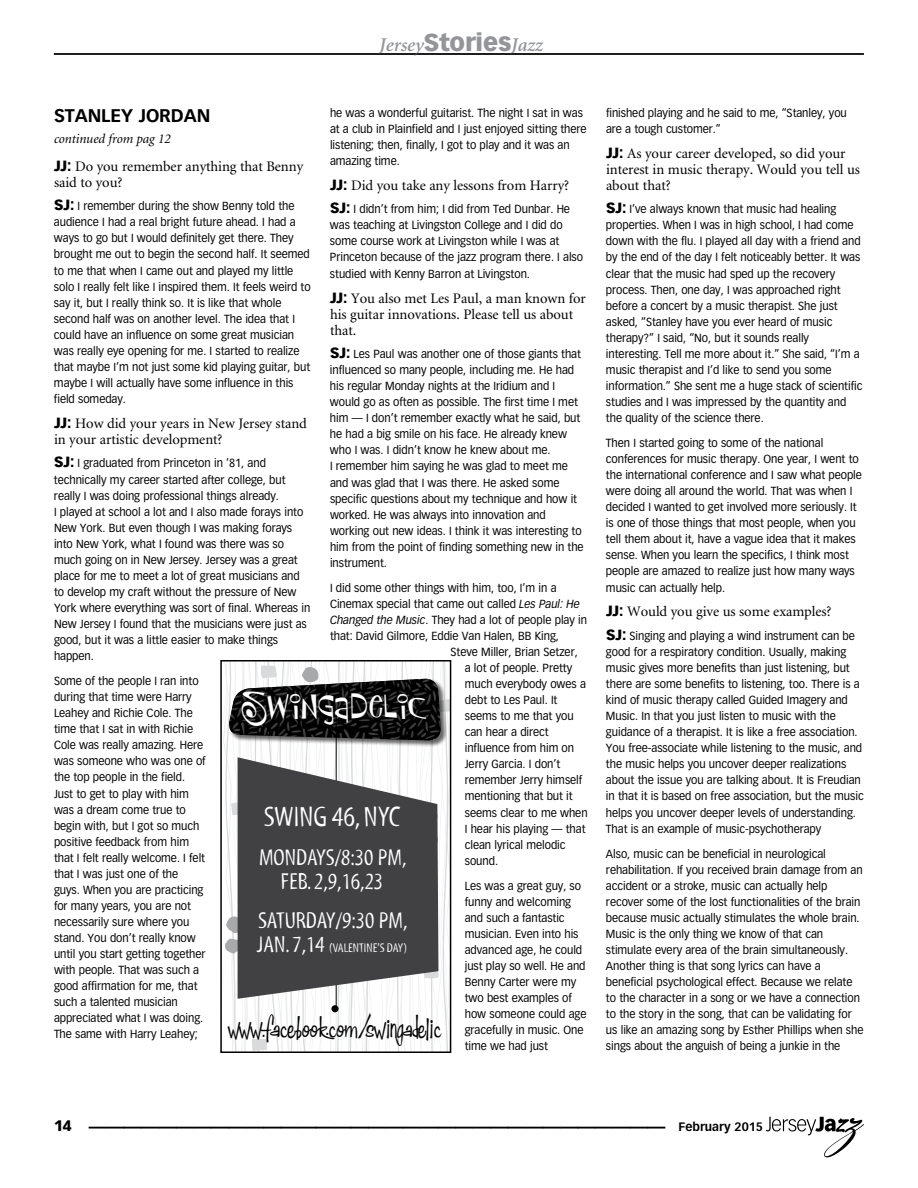
<style>
.page{position:relative;width:918px;height:1188px;background:#fff}
.page>*{position:absolute;margin:0;border:0;box-sizing:border-box;transform-origin:0 0}
.t1{font:700 36px "Vectora LH";color:#000}
.t2{font:34.95px "P22 Sniplash";color:#fff}
.t3{font:28.65px "Fabulous 50 s Normal";letter-spacing:.015em;color:#000}
.t4{font:28.5px "Myriad Tilt";color:#fff}
.t5{font:23.25px/24.8px "Myriad Tilt";color:#fff;text-align:center}
.t6{font:italic 600 19.5px "Minion";letter-spacing:-.005em;color:#939598}
.t7{font:700 18px "Vectora LH";letter-spacing:-.005em;color:#000}
.t8{font:900 15px "Vectora LH";color:#000}
.t9{font:14.55px/16px "Minion";letter-spacing:-.005em;color:#000}
.t10{font:italic 13.5px "Minion";letter-spacing:-.005em;color:#000}
.t11{font:12.75px "Myriad Tilt";color:#fff}
.t12{font:700 12px "Vectora LH";color:#000}
.t13{font:11.55px/16px "Vectora LH";letter-spacing:-.005em;color:#000;scale:.95 1}
.s1{font-family:"Vectora LH";font-weight:900;font-style:normal;font-size:24px}
.s2{font-family:"Vectora LH";font-weight:900}
.s3{font-weight:900;font-size:14.55px}
.s4{font-style:italic}
.s5{font-size:48px}
.s6{font-size:23.25px}
</style>
<div class="page">
<svg style="left:766px;top:1117px;width:98px;height:40px"></svg>
<hr style="left:54px;top:54px;width:810px;height:1px;background:#000">
<svg style="left:221px;top:661px;width:230px;height:391px"></svg>
<img style="left:227px;top:679px;width:214px;height:62px">
<hr style="left:336px;top:715px;width:1px;height:294px;background:#000">
<svg style="left:238px;top:757px;width:200px;height:242px;background:#5d5c5e"></svg>
<h3 class="t6" style="left:379px;top:35px;width:165px">Jersey<span class="s1">STORIES</span>Jazz</h3>
<p class="t13" style="left:330px;top:105px;width:272px">he was a wonderful guitarist. The night I sat in was at a club in Plainfield and I just enjoyed sitting there listening; then, finally, I got to play and it was an amazing time.</p>
<p class="t9" style="left:330px;top:178px;width:241px"><span class="s2">JJ:</span> Did you take any lessons from Harry?</p>
<p class="t13" style="left:330px;top:201px;width:268px"><span class="s3">SJ:</span> I didn’t from him; I did from Ted Dunbar. He was teaching at Livingston College and I did do some course work at Livingston while I was at Princeton because of the jazz program there. I also studied with Kenny Barron at Livingston.</p>
<p class="t9" style="left:330px;top:290px;width:257px"><span class="s2">JJ:</span> You also met Les Paul, a man known for his guitar innovations. Please tell us about that.</p>
<p class="t13" style="left:330px;top:346px;width:269px"><span class="s3">SJ:</span> Les Paul was another one of those giants that influenced so many people, including me. He had his regular Monday nights at the Iridium and I would go as often as possible. The first time I met him — I don’t remember exactly what he said, but he had a big smile on his face. He already knew who I was. I didn’t know he knew about me.<br>I remember him saying he was glad to meet me and was glad that I was there. He asked some specific questions about my technique and how it worked. He was always into innovation and working out new ideas. I think it was interesting to him from the point of finding something new in the instrument.</p>
<p class="t13" style="left:330px;top:580px;width:240px">I did some other things with him, too, I’m in a</p>
<p class="t13" style="left:330px;top:596px;width:265px">Cinemax special that came out called <span class="s4">Les Paul: He</span></p>
<p class="t13" style="left:330px;top:612px;width:272px"><span class="s4">Changed the Music</span>. They had a lot of people play in</p>
<p class="t13" style="left:330px;top:628px;width:243px">that: David Gilmore, Eddie Van Halen, BB King,</p>
<p class="t13" style="left:451px;top:644px;width:135px">Steve Miller, Brian Setzer,</p>
<p class="t13" style="left:465px;top:660px;width:115px">a lot of people. Pretty</p>
<p class="t13" style="left:465px;top:676px;width:129px">much everybody owes a</p>
<p class="t13" style="left:465px;top:692px;width:99px">debt to Les Paul. It</p>
<p class="t13" style="left:465px;top:708px;width:116px">seems to me that you</p>
<p class="t13" style="left:465px;top:724px;width:90px">can hear a direct</p>
<p class="t13" style="left:465px;top:740px;width:117px">influence from him on</p>
<p class="t13" style="left:465px;top:756px;width:102px">Jerry Garcia. I don’t</p>
<p class="t13" style="left:465px;top:772px;width:125px">remember Jerry himself</p>
<p class="t13" style="left:465px;top:788px;width:115px">mentioning that but it</p>
<p class="t13" style="left:465px;top:805px;width:131px">seems clear to me when</p>
<p class="t13" style="left:465px;top:821px;width:129px">I hear his playing — that</p>
<p class="t13" style="left:465px;top:837px;width:108px">clean lyrical melodic</p>
<p class="t13" style="left:465px;top:853px;width:36px">sound.</p>
<p class="t13" style="left:465px;top:878px;width:130px">Les was a great guy, so funny and welcoming and such a fantastic musician. Even into his advanced age, he could just play so well. He and<br>Benny Carter were my two best examples of how someone could age gracefully in music. One time we had just</p>
<h3 class="t7" style="left:54px;top:105px;width:144px">STAN LEY JORDAN</h3>
<p class="t10" style="left:54px;top:132px;width:118px">continued from pag 12</p>
<p class="t9" style="left:54px;top:159px;width:251px"><span class="s2">JJ:</span> Do you remember anything that Benny said to you?</p>
<p class="t13" style="left:54px;top:198px;width:272px"><span class="s3">SJ:</span> I remember during the show Benny told the audience I had a real bright future ahead. I had a ways to go but I would definitely get there. They brought me out to begin the second half. It seemed to me that when I came out and played my little solo I really felt like I inspired them. It feels weird to say it, but I really think so. It is like that whole second half was on another level. The idea that I could have an influence on some great musician was really eye opening for me. I started to realize that maybe I’m not just some kid playing guitar, but maybe I will actually have some influence in this field someday.</p>
<p class="t9" style="left:54px;top:416px;width:254px"><span class="s2">JJ:</span> How did your years in New Jersey stand in your artistic development?</p>
<p class="t13" style="left:54px;top:455px;width:271px"><span class="s3">SJ:</span> I graduated from Princeton in ’81, and technically my career started after college, but really I was doing professional things already.<br>I played at school a lot and I also made forays into New York. But even though I was making forays into New York, what I found was there was so much going on in New Jersey. Jersey was a great place for me to meet a lot of great musicians and to develop my craft without the pressure of New York where everything was sort of final. Whereas in New Jersey I found that the musicians were just as good, but it was a little easier to make things happen.</p>
<p class="t13" style="left:54px;top:673px;width:161px">Some of the people I ran into during that time were Harry<br>Leahey and Richie Cole. The time that I sat in with Richie<br>Cole was really amazing. Here was someone who was one of the top people in the field.<br>Just to get to play with him was a dream come true to begin with, but I got so much positive feedback from him that I felt really welcome. I felt that I was just one of the guys. When you are practicing for many years, you are not necessarily sure where you stand. You don’t really know until you start getting together with people. That was such a good affirmation for me, that such a talented musician appreciated what I was doing.<br>The same with Harry Leahey;</p>
<h2 class="t2" style="left:241px;top:686px;width:187px"><span class="s5">S</span>WINGADELIC</h2>
<h3 class="t4" style="left:264px;top:802px;width:138px">SWING 46, NYC</h3>
<h3 class="t5" style="left:259px;top:845px;width:149px">MONDAYS/8:30 PM,<br>FEB. 2,9,16,23</h3>
<h3 class="t5" style="left:258px;top:908px;width:151px">SATURDAY/9:30 PM,</h3>
<p class="t11" style="left:257px;top:941px;width:152px"><span class="s6">JAN . 7,14</span> (VALENTINE’S DAY)</p>
<h3 class="t3" style="left:229px;top:1010px;width:213px">www.facebook.com/swingadelic</h3>
<p class="t13" style="left:606px;top:105px;width:255px">finished playing and he said to me, “Stanley, you are a tough customer.”</p>
<p class="t9" style="left:606px;top:146px;width:255px"><span class="s2">JJ:</span> As your career developed, so did your interest in music therapy. Would you tell us about that?</p>
<p class="t13" style="left:606px;top:201px;width:271px"><span class="s3">SJ:</span> I’ve always known that music had healing properties. When I was in high school, I had come down with the flu. I played all day with a friend and by the end of the day I felt noticeably better. It was clear that the music had sped up the recovery process. Then, one day, I was approached right before a concert by a music therapist. She just asked, “Stanley have you ever heard of music therapy?” I said, “No, but it sounds really interesting. Tell me more about it.” She said, “I’m a music therapist and I’d like to send you some information.” She sent me a huge stack of scientific studies and I was impressed by the quantity and the quality of the science there.</p>
<p class="t13" style="left:606px;top:435px;width:271px">Then I started going to some of the national conferences for music therapy. One year, I went to the international conference and I saw what people were doing all around the world. That was when I decided I wanted to get involved more seriously. It is one of those things that most people, when you tell them about it, have a vague idea that it makes sense. When you learn the specifics, I think most people are amazed to realize just how many ways music can actually help.</p>
<p class="t9" style="left:606px;top:604px;width:227px"><span class="s2">JJ:</span> Would you give us some examples?</p>
<p class="t13" style="left:606px;top:628px;width:273px"><span class="s3">SJ:</span> Singing and playing a wind instrument can be good for a respiratory condition. Usually, making music gives more benefits than just listening, but there are some benefits to listening, too. There is a kind of music therapy called Guided Imagery and Music. In that you just listen to music with the guidance of a therapist. It is like a free association.<br>You free-associate while listening to the music, and the music helps you uncover deeper realizations about the issue you are talking about. It is Freudian in that it is based on free association, but the music helps you uncover deeper levels of understanding.<br>That is an example of music-psychotherapy</p>
<p class="t13" style="left:606px;top:846px;width:273px">Also, music can be beneficial in neurological rehabilitation. If you received brain damage from an accident or a stroke, music can actually help recover some of the lost functionalities of the brain because music actually stimulates the whole brain.<br>Music is the only thing we know of that can stimulate every area of the brain simultaneously.<br>Another thing is that song lyrics can have a beneficial psychological effect. Because we relate to the character in a song or we have a connection to the story in the song, that can be validating for us like an amazing song by Esther Phillips when she sings about the anguish of being a junkie in the</p>
<p class="t8" style="left:54px;top:1117px;width:19px">14</p>
<h1 class="t1" style="left:72px;top:1089px;width:19px">F</h1>
<p class="t12" style="left:679px;top:1120px;width:86px">FEBRUARY 2015</p>
</div>
